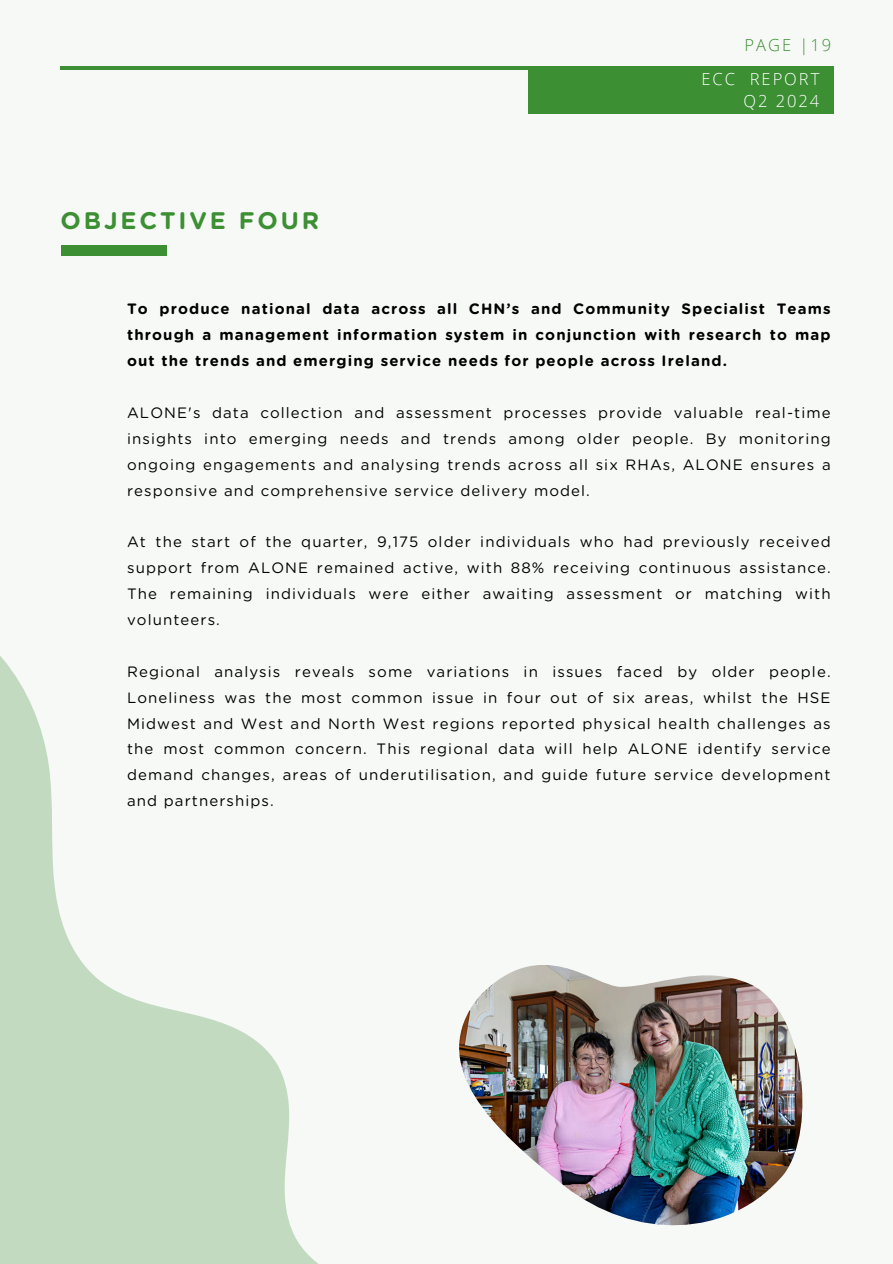
<style>
.page{position:relative;width:893px;height:1264px;background:#fff}
.page>*{position:absolute;margin:0;border:0;box-sizing:border-box;transform-origin:0 0}
.t1{font:700 24px "Gotham Rounded";letter-spacing:.12em;color:#3c8f33}
.t2{font:300 16.5px/22.5px "Open Sans";letter-spacing:.12em;color:#fff;text-align:right}
.t3{font:300 16.5px "Open Sans";letter-spacing:.12em;color:#3c8f33}
.t4{font:15px/25.8px "Gotham Rounded";letter-spacing:.075em;color:#000;text-align:justify}
.t5{font:700 15px/25.8px "Gotham Rounded";letter-spacing:.075em;color:#000;text-align:justify}
</style>
<div class="page">
<div style="left:0;top:0;width:892px;height:1263px;background:#f7f9f7"></div>
<hr style="left:61px;top:66px;width:770px;height:4px;background:#3c8f33">
<div style="left:528px;top:66px;width:304px;height:47px;background:#3c8f33"></div>
<div style="left:61px;top:245px;width:105px;height:10px;background:#3c8f33"></div>
<svg style="left:0;top:656px;width:317px;height:607px"></svg>
<img style="left:459px;top:965px;width:343px;height:260px">
<p class="t1" style="left:61px;top:210px;width:260px">OBJECTIVE FOUR</p>
<h2 class="t3" style="left:744px;top:34px;width:88px">PAGE |19</h2>
<p class="t2" style="left:701px;top:67px;width:119px">ECC REPORT<br>Q2 2024</p>
<p class="t5" style="left:127px;top:297px;width:705px">To produce national data across all CHN’s and Community Specialist Teams through a management information system in conjunction with research to map out the trends and emerging service needs for people across Ireland.</p>
<h2 class="t4" style="left:127px;top:400px;width:705px">ALONE's data collection and assessment processes provide valuable real-time insights into emerging needs and trends among older people. By monitoring ongoing engagements and analysing trends across all six RHAs, ALONE ensures a responsive and comprehensive service delivery model.</h2>
<h1 class="t4" style="left:127px;top:530px;width:705px">At the start of the quarter, 9,175 older individuals who had previously received support from ALONE remained active, with 88% receiving continuous assistance.<br>The remaining individuals were either awaiting assessment or matching with volunteers.</h1>
<p class="t4" style="left:127px;top:659px;width:705px">Regional analysis reveals some variations in issues faced by older people.<br>Loneliness was the most common issue in four out of six areas, whilst the HSE Midwest and West and North West regions reported physical health challenges as the most common concern. This regional data will help ALONE identify service demand changes, areas of underutilisation, and guide future service development and partnerships.</p>
</div>
